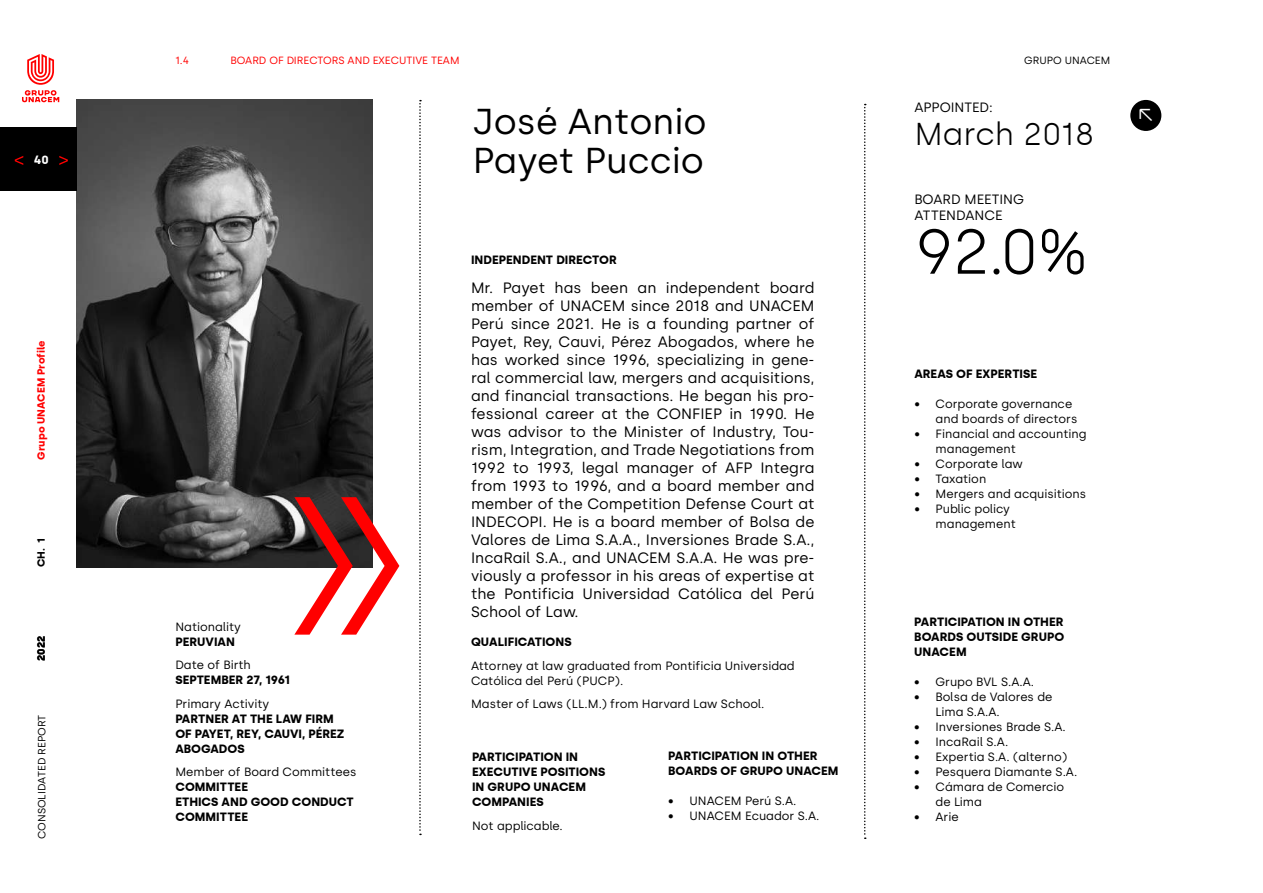
<style>
.page{position:relative;width:1263px;height:893px;background:#fff}
.page>*{position:absolute;margin:0;border:0;box-sizing:border-box;transform-origin:0 0}
.t1{font:300 63px "Silka";color:#000}
.t2{font:36px/39px "Silka";color:#000}
.t3{font:300 31.5px "Silka";color:#000}
.t4{font:300 22.95px "Silka";color:#fff}
.t5{font:15px/18px "Silka";color:#000;text-align:justify}
.t6{font:13.5px/16.2px "Silka";color:#000}
.t7{font:12px/15px "Silka";color:#000}
.t8{font:700 12px/15px "Silka";color:#000}
.t9{font:700 12px "Silka";color:#fff}
.t10{font:10.5px "Silka";color:#f00}
.t11{font:10.5px "Silka";color:#000}
.t12{font:700 10.5px "Silka";color:#f00}
.t13{font:700 10.5px "Silka";color:#000}
</style>
<div class="page">
<svg style="left:419px;top:100px;width:2px;height:735px"></svg>
<svg style="left:864px;top:104px;width:2px;height:735px"></svg>
<img style="left:77px;top:100px;width:295px;height:467px">
<svg style="left:294px;top:497px;width:105px;height:138px"></svg>
<div style="left:0;top:128px;width:77px;height:63px;background:#000"></div>
<svg style="left:22px;top:54px;width:37px;height:48px"></svg>
<svg style="left:59px;top:156px;width:9px;height:9px"></svg>
<svg style="left:15px;top:156px;width:8px;height:9px"></svg>
<div style="left:1130px;top:100px;width:31px;height:31px;background:#000;border-radius:50%"></div>
<p class="t9" style="left:34px;top:152px;width:16px">40</p>
<p class="t12" style="left:35px;top:460px;width:120px;rotate:-90deg">Grupo UNACEM Profile</p>
<p class="t13" style="left:35px;top:567px;width:31px;rotate:-90deg">CH. 1</p>
<p class="t13" style="left:35px;top:661px;width:26px;rotate:-90deg">2022</p>
<p class="t11" style="left:36px;top:839px;width:126px;rotate:-90deg">CONSOLIDATED REPORT</p>
<p class="t10" style="left:175px;top:54px;width:15px">1.4</p>
<p class="t10" style="left:230px;top:54px;width:231px">BOARD OF DIRECTORS AND EXECUTIVE TEAM</p>
<h2 class="t2" style="left:473px;top:101px;width:235px">José Antonio<br>Payet Puccio</h2>
<p class="t7" style="left:175px;top:619px;width:67px">Nationality</p>
<p class="t8" style="left:175px;top:634px;width:61px">PERUVIAN</p>
<p class="t7" style="left:175px;top:658px;width:77px">Date of Birth</p>
<p class="t8" style="left:175px;top:673px;width:116px">SEPTEMBER 27, 1961</p>
<p class="t7" style="left:175px;top:696px;width:95px">Primary Activity</p>
<p class="t8" style="left:175px;top:711px;width:171px">PARTNER AT THE LAW FIRM<br>OF PAYET, REY, CAUVI, PÉREZ<br>ABOGADOS</p>
<p class="t7" style="left:175px;top:765px;width:183px">Member of Board Committees</p>
<p class="t8" style="left:175px;top:780px;width:180px">COMMITTEE<br>ETHICS AND GOOD CONDUCT<br>COMMITTEE</p>
<p class="t8" style="left:471px;top:252px;width:147px">INDEPENDENT DIRECTOR</p>
<p class="t5" style="left:471px;top:279px;width:345px">Mr. Payet has been an independent board member of UNACEM since 2018 and UNACEM Perú since 2021. He is a founding partner of Payet, Rey, Cauvi, Pérez Abogados, where he has worked since 1996, specializing in gene&shy;ral commercial law, mergers and acquisitions, and financial transactions. He began his pro&shy;fessional career at the CONFIEP in 1990. He was advisor to the Minister of Industry, Tou&shy;rism, Integration, and Trade Negotiations from 1992 to 1993, legal manager of AFP Integra from 1993 to 1996, and a board member and member of the Competition Defense Court at INDECOPI. He is a board member of Bolsa de Valores de Lima S.A.A., Inversiones Brade S.A., IncaRail S.A., and UNACEM S.A.A. He was pre&shy;viously a professor in his areas of expertise at the Pontificia Universidad Católica del Perú School of Law.</p>
<p class="t8" style="left:471px;top:634px;width:102px">QUALIFICATIONS</p>
<p class="t7" style="left:471px;top:658px;width:325px">Attorney at law graduated from Pontificia Universidad<br>Católica del Perú (PUCP).</p>
<p class="t7" style="left:471px;top:696px;width:295px">Master of Laws (LL.M.) from Harvard Law School.</p>
<p class="t8" style="left:472px;top:749px;width:135px">PARTICIPATION IN<br>EXECUTIVE POSITIONS<br>IN GRUPO UNACEM<br>COMPANIES</p>
<p class="t7" style="left:472px;top:818px;width:92px">Not applicable.</p>
<p class="t8" style="left:668px;top:748px;width:172px">PARTICIPATION IN OTHER<br>BOARDS OF GRUPO UNACEM</p>
<p class="t7" style="left:668px;top:794px;width:130px">• UNACEM Perú S.A.</p>
<p class="t7" style="left:668px;top:809px;width:153px">• UNACEM Ecuador S.A.</p>
<p class="t11" style="left:1024px;top:54px;width:88px">GRUPO UNACEM</p>
<p class="t6" style="left:914px;top:100px;width:80px">APPOINTED:</p>
<h3 class="t3" style="left:914px;top:115px;width:182px">March 2018</h3>
<p class="t6" style="left:914px;top:191px;width:111px">BOARD MEETING<br>ATTENDANCE</p>
<h1 class="t1" style="left:914px;top:214px;width:175px">92.0%</h1>
<h3 class="t4" style="left:1138px;top:104px;width:17px">↖</h3>
<p class="t8" style="left:914px;top:367px;width:124px">AREAS OF EXPERTISE</p>
<p class="t7" style="left:936px;top:397px;width:143px;text-indent:-21px">• Corporate governance and boards of directors</p>
<p class="t7" style="left:936px;top:427px;width:152px;text-indent:-21px">• Financial and accounting management</p>
<p class="t7" style="left:914px;top:457px;width:110px">• Corporate law</p>
<p class="t7" style="left:914px;top:472px;width:73px">• Taxation</p>
<p class="t7" style="left:914px;top:487px;width:173px">• Mergers and acquisitions</p>
<p class="t7" style="left:936px;top:502px;width:82px;text-indent:-21px">• Public policy management</p>
<p class="t8" style="left:914px;top:614px;width:151px;text-align:justify">PARTICIPATION IN OTHER BOARDS OUTSIDE GRUPO UNACEM</p>
<p class="t7" style="left:914px;top:674px;width:121px">• Grupo BVL S.A.A.</p>
<p class="t7" style="left:935px;top:689px;width:118px;text-indent:-21px">• Bolsa de Valores de<br>Lima S.A.A.</p>
<p class="t7" style="left:914px;top:719px;width:153px">• Inversiones Brade S.A.</p>
<p class="t7" style="left:914px;top:734px;width:95px">• IncaRail S.A.</p>
<p class="t7" style="left:914px;top:749px;width:154px">• Expertia S.A. (alterno)</p>
<p class="t7" style="left:914px;top:764px;width:165px">• Pesquera Diamante S.A.</p>
<p class="t7" style="left:935px;top:779px;width:130px;text-indent:-21px">• Cámara de Comercio de Lima</p>
<p class="t7" style="left:914px;top:809px;width:46px">• Arie</p>
</div>
